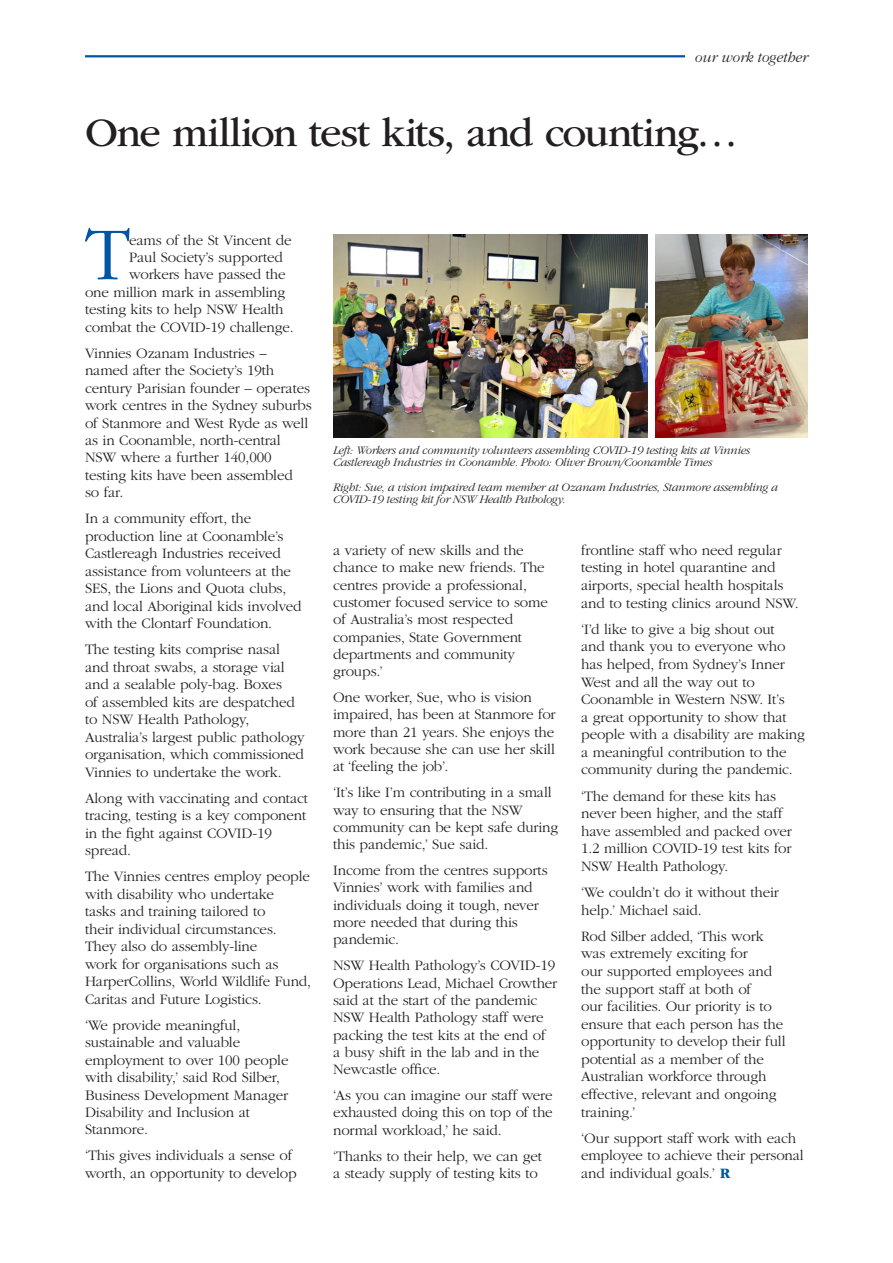
<style>
.page{position:relative;width:893px;height:1263px;background:#fff}
.page>*{position:absolute;margin:0;border:0;box-sizing:border-box;transform-origin:0 0}
.Body_-_drop_cap{font:300 77.4px "ITC Garamond Std";color:#0155a5}
.Heading{font:42px "ITC Garamond Std";letter-spacing:-.03em;color:#231f20}
.BODY{font:300 15px/17.5px "ITC Garamond Std";letter-spacing:-.01em;color:#231f20}
.Body_-_drop_cap-2{font:300 15px "ITC Garamond Std";letter-spacing:-.01em;color:#231f20}
.t1{font:italic 300 15px "ITC Garamond Std";color:#231f20}
.Photo_caption{font:italic 300 12px/12px "ITC Garamond Std";letter-spacing:-.02em;color:#231f20}
.s1{font-weight:700;color:#0155a5}
</style>
<div class="page">
<img style="left:333px;top:234px;width:314px;height:203px">
<img style="left:655px;top:234px;width:153px;height:203px">
<hr style="left:85px;top:55px;width:600px;height:2px;background:#0155a5">
<p class="t1" style="left:695px;top:49px;width:115px">our work together</p>
<p class="Heading" style="left:85px;top:110px;width:655px">One million test kits, and counting…</p>
<p class="Body_-_drop_cap" style="left:85px;top:213px;width:46px">T</p>
<p class="Body_-_drop_cap-2" style="left:129px;top:232px;width:164px">eams of the St Vincent de</p>
<p class="Body_-_drop_cap-2" style="left:129px;top:249px;width:155px">Paul Society’s supported</p>
<p class="Body_-_drop_cap-2" style="left:129px;top:266px;width:158px">workers have passed the</p>
<p class="Body_-_drop_cap-2" style="left:85px;top:284px;width:202px">one million mark in assembling</p>
<p class="Body_-_drop_cap-2" style="left:85px;top:301px;width:200px">testing kits to help NSW Health</p>
<p class="Body_-_drop_cap-2" style="left:85px;top:319px;width:210px">combat the COVID-19 challenge.</p>
<p class="BODY" style="left:85px;top:344px;width:228px">Vinnies Ozanam Industries – named after the Society’s 19th century Parisian founder – operates work centres in the Sydney suburbs of Stanmore and West Ryde as well as in Coonamble, north-central<br>NSW where a further 140,000 testing kits have been assembled<br>so far.</p>
<p class="BODY" style="left:85px;top:510px;width:218px">In a community effort, the production line at Coonamble’s<br>Castlereagh Industries received assistance from volunteers at the<br>SES, the Lions and Quota clubs, and local Aboriginal kids involved with the Clontarf Foundation.</p>
<p class="BODY" style="left:85px;top:641px;width:221px">The testing kits comprise nasal and throat swabs, a storage vial and a sealable poly-bag. Boxes<br>of assembled kits are despatched to NSW Health Pathology,<br>Australia’s largest public pathology organisation, which commissioned<br>Vinnies to undertake the work.</p>
<p class="BODY" style="left:85px;top:789px;width:225px">Along with vaccinating and contact tracing, testing is a key component in the fight against COVID-19 spread.</p>
<p class="BODY" style="left:85px;top:868px;width:228px">The Vinnies centres employ people with disability who undertake<br>tasks and training tailored to<br>their individual circumstances.<br>They also do assembly-line<br>work for organisations such as<br>HarperCollins, World Wildlife Fund,<br>Caritas and Future Logistics.</p>
<p class="BODY" style="left:85px;top:1016px;width:205px">‘We provide meaningful, sustainable and valuable employment to over 100 people with disability,’ said Rod Silber,<br>Business Development Manager<br>Disability and Inclusion at<br>Stanmore.</p>
<p class="BODY" style="left:85px;top:1147px;width:213px">‘This gives individuals a sense of worth, an opportunity to develop</p>
<p class="Photo_caption" style="left:333px;top:445px;width:418px">Left: Workers and community volunteers assembling COVID-19 testing kits at Vinnies<br>Castlereagh Industries in Coonamble. Photo: Oliver Brown/Coonamble Times</p>
<p class="Photo_caption" style="left:333px;top:482px;width:446px">Right: Sue, a vision impaired team member at Ozanam Industries, Stanmore assembling a<br>COVID-19 testing kit for NSW Health Pathology.</p>
<p class="BODY" style="left:333px;top:542px;width:216px">a variety of new skills and the chance to make new friends. The centres provide a professional, customer focused service to some of Australia’s most respected companies, State Government departments and community groups.’</p>
<p class="BODY" style="left:333px;top:689px;width:224px">One worker, Sue, who is vision impaired, has been at Stanmore for more than 21 years. She enjoys the work because she can use her skill at ‘feeling the job’.</p>
<p class="BODY" style="left:333px;top:784px;width:227px">‘It’s like I’m contributing in a small way to ensuring that the NSW community can be kept safe during this pandemic,’ Sue said.</p>
<p class="BODY" style="left:333px;top:862px;width:216px">Income from the centres supports<br>Vinnies’ work with families and individuals doing it tough, never more needed that during this pandemic.</p>
<p class="BODY" style="left:333px;top:957px;width:226px">NSW Health Pathology’s COVID-19<br>Operations Lead, Michael Crowther said at the start of the pandemic<br>NSW Health Pathology staff were packing the test kits at the end of<br>a busy shift in the lab and in the<br>Newcastle office.</p>
<p class="BODY" style="left:333px;top:1087px;width:221px;text-align:justify">‘As you can imagine our staff were exhausted doing this on top of the normal workload,’ he said.</p>
<p class="BODY" style="left:333px;top:1147px;width:210px">‘Thanks to their help, we can get a steady supply of testing kits to</p>
<p class="BODY" style="left:581px;top:542px;width:219px">frontline staff who need regular testing in hotel quarantine and airports, special health hospitals and to testing clinics around NSW.</p>
<p class="BODY" style="left:581px;top:620px;width:225px">‘I’d like to give a big shout out<br>and thank you to everyone who has helped, from Sydney’s Inner<br>West and all the way out to<br>Coonamble in Western NSW. It’s<br>a great opportunity to show that people with a disability are making a meaningful contribution to the community during the pandemic.</p>
<p class="BODY" style="left:581px;top:787px;width:212px">‘The demand for these kits has never been higher, and the staff have assembled and packed over<br>1.2 million COVID-19 test kits for<br>NSW Health Pathology.</p>
<p class="BODY" style="left:581px;top:884px;width:199px">‘We couldn’t do it without their help.’ Michael said.</p>
<p class="BODY" style="left:581px;top:927px;width:206px">Rod Silber added, ‘This work was extremely exciting for<br>our supported employees and the support staff at both of<br>our facilities. Our priority is to ensure that each person has the opportunity to develop their full potential as a member of the<br>Australian workforce through effective, relevant and ongoing training.’</p>
<p class="BODY" style="left:581px;top:1129px;width:224px">‘Our support staff work with each employee to achieve their personal and individual goals.’ <span class="s1">R</span></p>
</div>
